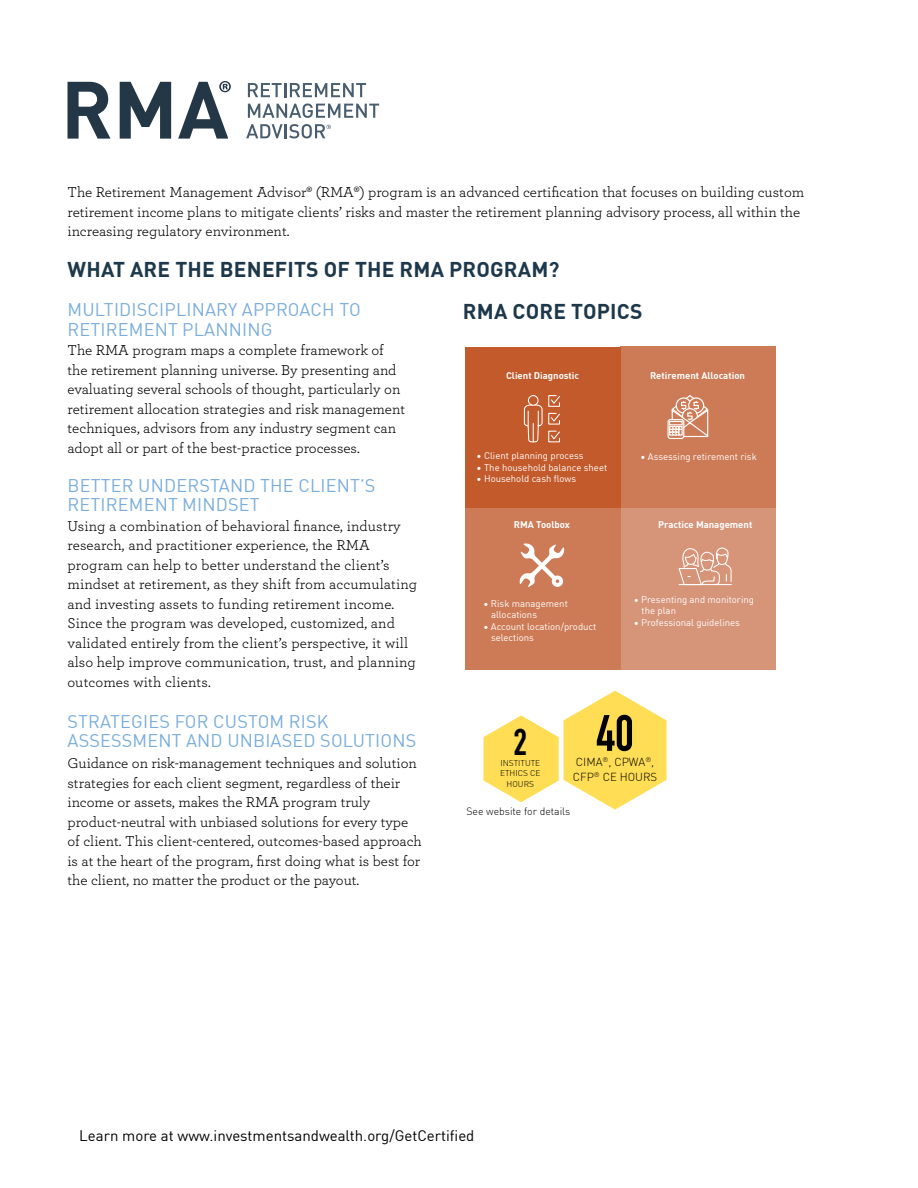
<style>
.page{position:relative;width:918px;height:1188px;background:#fff}
.page>*{position:absolute;margin:0;border:0;box-sizing:border-box;transform-origin:0 0}
.t1{font:700 50.25px "DIN Condensed";color:#000}
.t2{font:700 36.75px "DIN Condensed";color:#000}
.t3{font:700 21px "DINOT";letter-spacing:.01em;color:#1e384b}
.t4{font:18px/19.5px "DINOT";letter-spacing:.01em;color:#79addd}
.t5{font:15px/19.5px "Archer";color:#000}
.t6{font:15px "DINOT";color:#000}
.t7{font:300 11.4px/14.9px "DINOT";color:#000}
.t8{font:300 10.5px "DINOT";color:#000}
.t9{font:9.6px/11.4px "DINOT";color:#fff}
.t10{font:700 9.6px "DINOT";color:#fff}
.t11{font:300 8.4px/10.8px "DINOT";color:#000;text-align:center}
</style>
<div class="page">
<svg style="left:483px;top:691px;width:184px;height:119px"></svg>
<svg style="left:68px;top:82px;width:43px;height:57px"></svg>
<svg style="left:120px;top:82px;width:51px;height:57px"></svg>
<svg style="left:178px;top:81px;width:53px;height:58px"></svg>
<svg style="left:248px;top:83px;width:118px;height:14px"></svg>
<svg style="left:248px;top:104px;width:131px;height:14px"></svg>
<svg style="left:246px;top:124px;width:85px;height:14px"></svg>
<div style="left:620px;top:347px;width:155px;height:161px;background:#cd7b56"></div>
<div style="left:465px;top:347px;width:155px;height:161px;background:#c25a2b"></div>
<svg style="left:523px;top:395px;width:37px;height:48px"></svg>
<div style="left:620px;top:508px;width:155px;height:162px;background:#d69479"></div>
<svg style="left:678px;top:547px;width:54px;height:39px"></svg>
<div style="left:668px;top:419px;width:16px;height:20px;border:1px solid #fff;border-radius:2px"></div>
<svg style="left:669px;top:395px;width:40px;height:44px"></svg>
<div style="left:465px;top:508px;width:155px;height:162px;background:#cd7b56"></div>
<svg style="left:519px;top:543px;width:46px;height:44px"></svg>
<p class="t5" style="left:68px;top:182px;width:738px">The Retirement Management Advisor® (RMA®) program is an advanced certification that focuses on building custom retirement income plans to mitigate clients’ risks and master the retirement planning advisory process, all within the increasing regulatory environment.</p>
<h3 class="t3" style="left:68px;top:253px;width:494px">WHAT ARE THE BENEFITS OF THE RMA PROGRAM?</h3>
<p class="t4" style="left:68px;top:299px;width:295px">MULTIDISCIPLINARY APPROACH TO<br>RETIREMENT PLANNING</p>
<p class="t5" style="left:68px;top:340px;width:339px">The RMA program maps a complete framework of the retirement planning universe. By presenting and evaluating several schools of thought, particularly on retirement allocation strategies and risk management techniques, advisors from any industry segment can adopt all or part of the best-practice processes.</p>
<p class="t4" style="left:68px;top:474px;width:309px">BETTER UNDERSTAND THE CLIENT’S<br>RETIREMENT MINDSET</p>
<p class="t5" style="left:68px;top:515px;width:351px">Using a combination of behavioral finance, industry research, and practitioner experience, the RMA program can help to better understand the client’s mindset at retirement, as they shift from accumulating and investing assets to funding retirement income.<br>Since the program was developed, customized, and validated entirely from the client’s perspective, it will also help improve communication, trust, and planning outcomes with clients.</p>
<p class="t4" style="left:68px;top:710px;width:350px">STRATEGIES FOR CUSTOM RISK<br>ASSESSMENT AND UNBIASED SOLUTIONS</p>
<p class="t5" style="left:68px;top:753px;width:356px">Guidance on risk-management techniques and solution strategies for each client segment, regardless of their income or assets, makes the RMA program truly product-neutral with unbiased solutions for every type of client. This client-centered, outcomes-based approach is at the heart of the program, first doing what is best for the client, no matter the product or the payout.</p>
<h3 class="t3" style="left:463px;top:295px;width:181px">RMA CORE TOPICS</h3>
<p class="t10" style="left:506px;top:368px;width:75px">Client Diagnostic</p>
<p class="t10" style="left:650px;top:368px;width:96px">Retirement Allocation</p>
<p class="t9" style="left:477px;top:449px;width:108px">• Client planning process</p>
<p class="t9" style="left:477px;top:461px;width:132px">• The household balance sheet</p>
<p class="t9" style="left:477px;top:472px;width:101px">• Household cash flows</p>
<p class="t9" style="left:640px;top:450px;width:118px">• Assessing retirement risk</p>
<p class="t10" style="left:658px;top:517px;width:96px">Practice Management</p>
<p class="t10" style="left:514px;top:517px;width:57px">RMA Toolbox</p>
<p class="t9" style="left:642px;top:593px;width:114px;text-indent:-8px">• Presenting and monitoring the plan</p>
<p class="t9" style="left:634px;top:616px;width:108px">• Professional guidelines</p>
<p class="t9" style="left:491px;top:597px;width:78px;text-indent:-8px">• Risk management allocations</p>
<p class="t9" style="left:491px;top:620px;width:107px;text-indent:-8px">• Account location/product selections</p>
<h1 class="t1" style="left:596px;top:699px;width:39px">40</h1>
<p class="t7" style="left:573px;top:753px;width:86px">CIMA<sup>®</sup>, CPWA<sup>®</sup>,<br>CFP<sup>®</sup> CE HOURS</p>
<h2 class="t2" style="left:514px;top:717px;width:15px">2</h2>
<p class="t11" style="left:500px;top:757px;width:42px">INSTITUTE<br>ETHICS CE<br>HOURS</p>
<p class="t8" style="left:466px;top:804px;width:106px">See website for details</p>
<p class="t6" style="left:79px;top:1124px;width:397px">Learn more at www.investmentsandwealth.org/GetCertified</p>
</div>
